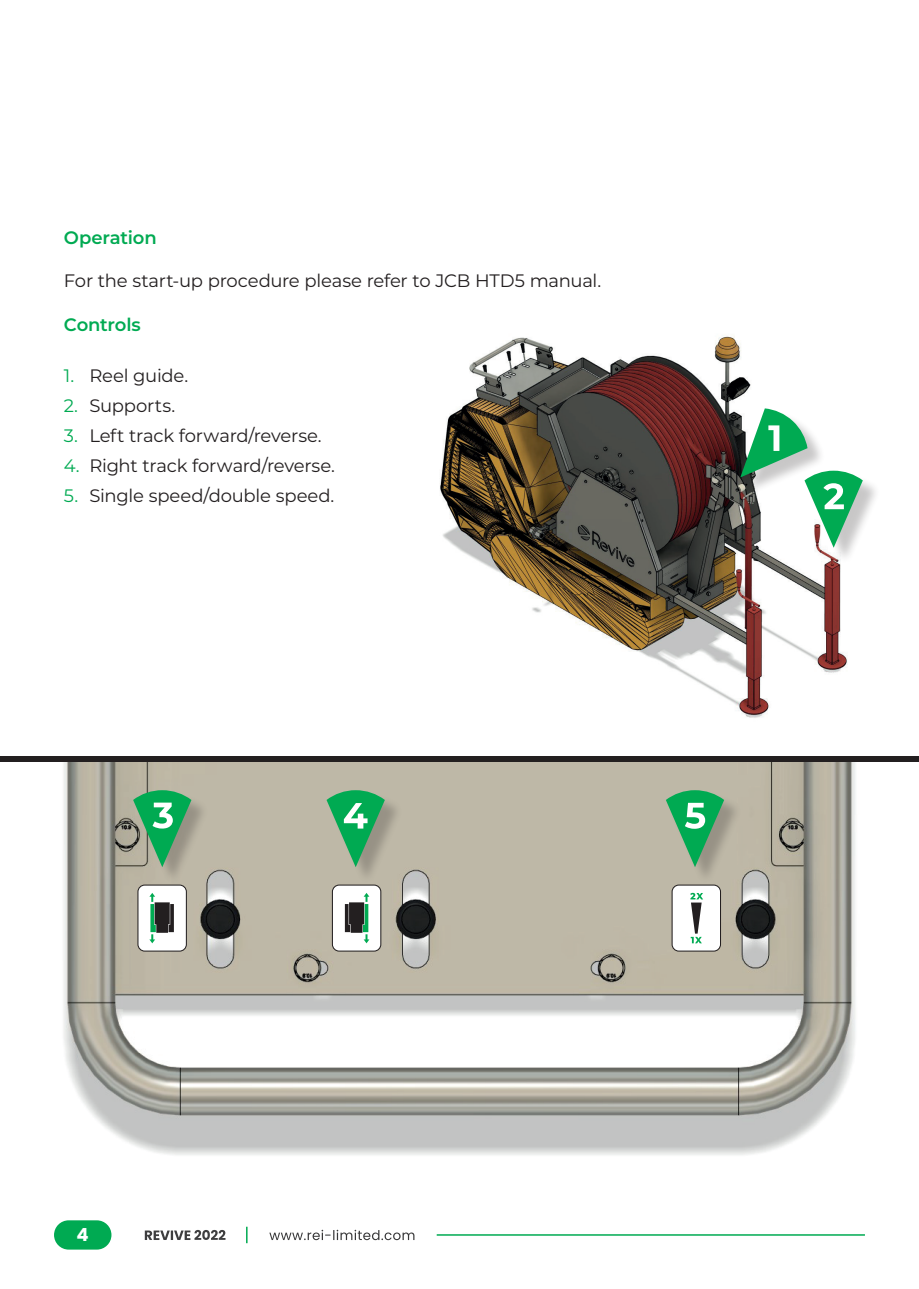
<style>
.page{position:relative;width:919px;height:1289px;background:#fff}
.page>*{position:absolute;margin:0;border:0;box-sizing:border-box;transform-origin:0 0}
.t1{font:18px "Montserrat";letter-spacing:-.01em;color:#231f20}
.t2{font:600 18px "Montserrat";letter-spacing:-.005em;color:#00aa52}
.t3{font:700 18px "Poppins";color:#fff}
.s1{color:#00aa52}
</style>
<div class="page">
<div style="left:54px;top:1220px;width:57px;height:29px;background:#00aa52;border-radius:15px"></div>
<svg style="left:269px;top:1229px;width:145px;height:11px"></svg>
<svg style="left:145px;top:1229px;width:80px;height:10px"></svg>
<svg style="left:246px;top:1226px;width:1px;height:17px"></svg>
<hr style="left:436px;top:1234px;width:428px;height:1px;background:#00aa52">
<img style="left:440px;top:336px;width:408px;height:382px">
<img style="left:63px;top:762px;width:793px;height:393px">
<div style="left:138px;top:885px;width:48px;height:66px;background:#fff;border-radius:7px"></div>
<div style="left:137px;top:884px;width:50px;height:67px;border:1px solid #231f20;border-radius:7px"></div>
<svg style="left:149px;top:893px;width:25px;height:50px"></svg>
<div style="left:332px;top:885px;width:49px;height:66px;background:#fff;border-radius:7px"></div>
<div style="left:332px;top:884px;width:49px;height:67px;border:1px solid #231f20;border-radius:7px"></div>
<svg style="left:345px;top:893px;width:24px;height:50px"></svg>
<div style="left:672px;top:885px;width:48px;height:66px;background:#fff;border-radius:7px"></div>
<div style="left:671px;top:884px;width:50px;height:67px;border:1px solid #231f20;border-radius:7px"></div>
<svg style="left:690px;top:892px;width:13px;height:51px"></svg>
<div style="left:0;top:756px;width:918px;height:6px;background:#231f20"></div>
<div style="left:807px;top:473px;width:73px;height:91px;background:#231f20;opacity:.25"></div>
<div style="left:669px;top:792px;width:73px;height:92px;background:#231f20;opacity:.25"></div>
<svg style="left:665px;top:790px;width:59px;height:77px;background:#66b081"></svg>
<div style="left:330px;top:792px;width:73px;height:92px;background:#231f20;opacity:.25"></div>
<svg style="left:326px;top:790px;width:59px;height:77px;background:#64af7f"></svg>
<div style="left:136px;top:792px;width:73px;height:92px;background:#231f20;opacity:.25"></div>
<svg style="left:133px;top:790px;width:58px;height:77px;background:#5fab7b"></svg>
<svg style="left:740px;top:408px;width:122px;height:139px"></svg>
<p class="t2" style="left:64px;top:225px;width:94px">Operation</p>
<p class="t1" style="left:64px;top:268px;width:539px">For the start-up procedure please refer to JCB HTD5 manual.</p>
<p class="t2" style="left:64px;top:311px;width:79px">Controls</p>
<p class="t1" style="left:64px;top:363px;width:126px"><span class="s1">1.</span> Reel guide.</p>
<p class="t1" style="left:64px;top:393px;width:113px"><span class="s1">2.</span> Supports.</p>
<p class="t1" style="left:64px;top:423px;width:259px"><span class="s1">3.</span> Left track forward/reverse.</p>
<p class="t1" style="left:64px;top:453px;width:273px"><span class="s1">4.</span> Right track forward/reverse.</p>
<p class="t1" style="left:64px;top:483px;width:272px"><span class="s1">5.</span> Single speed/double speed.</p>
<p class="t3" style="left:77px;top:1223px;width:14px">4</p>
</div>
